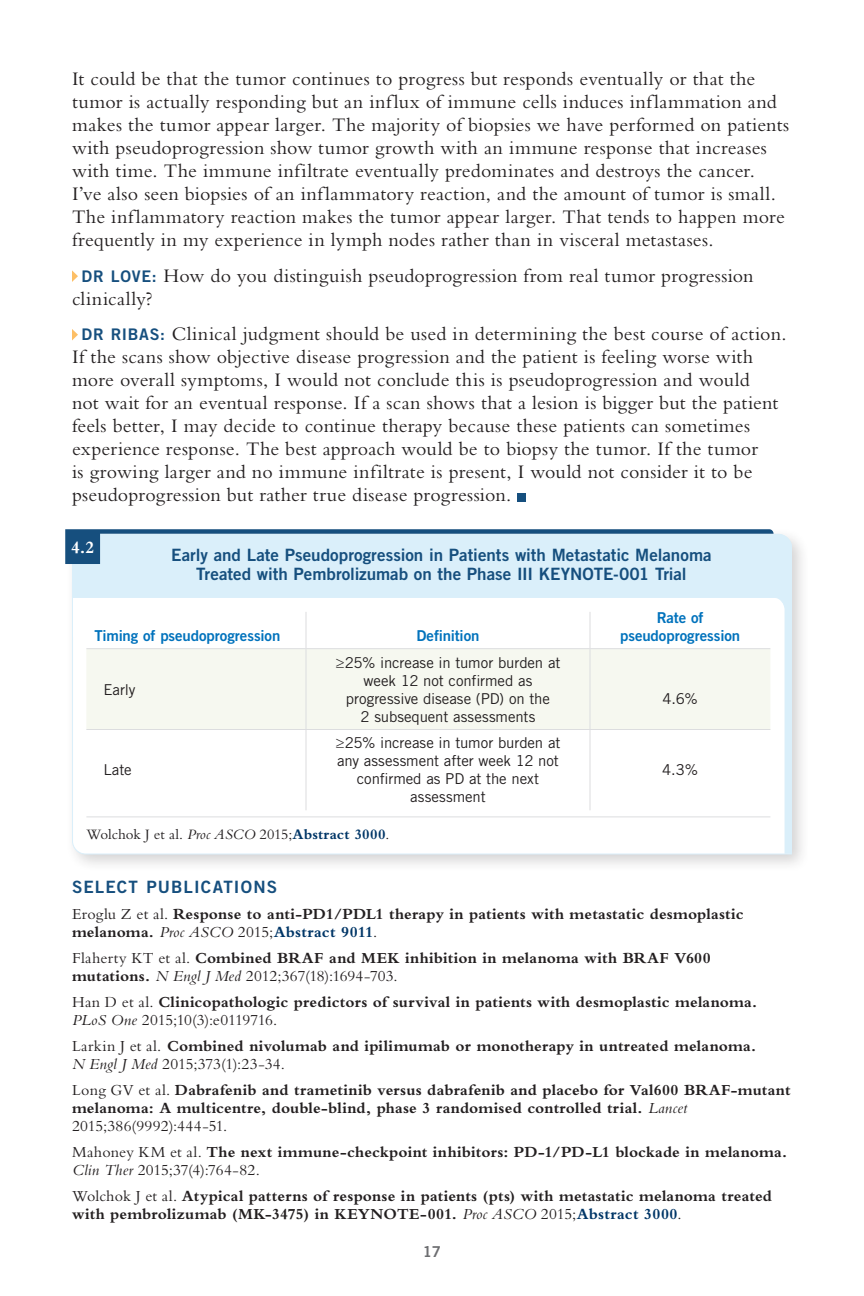
<style>
.page{position:relative;width:864px;height:1296px;background:#fff}
.page>*{position:absolute;margin:0;border:0;box-sizing:border-box;transform-origin:0 0}
._05__Body_Copy{font:20px/23px "Bembo RTP Std";letter-spacing:.01em;color:#231f20}
._11__Table_Number{font:700 18px "Bembo RTP Std";color:#fff}
._11__Table_TITLE{font:17px/19px "Trade Gothic LT Std Bd 2";color:#164f7e;text-align:center}
._09__SELECT_PUB_Head{font:17px "Trade Gothic LT Std Bd 2";letter-spacing:.065em;color:#164f7e}
._09__REF__Body_copy{font:700 16px/18px "Bembo RTP Std";letter-spacing:.01em;color:#231f20}
._11__Table_Text{font:15px/18px "Trade Gothic LT Std";letter-spacing:-.005em;color:#231f20;text-align:center}
._18__INTVW__Table_Te{font:15px "Bembo RTP Std";letter-spacing:-.005em;color:#231f20}
._11__Table_HEADS_Cen{font:15px/18px "Trade Gothic LT Std Bd 2";letter-spacing:-.005em;color:#0072bc;text-align:center}
._11__Table_HEADS{font:15px "Trade Gothic LT Std Bd 2";color:#0072bc}
.t1{font:15px "Trade Gothic LT Std Bd 2";color:#6c6d70}
.s1{font-family:"Trade Gothic LT Std Bd 2";font-size:16px;color:#164f7e}
.s2{font-style:italic}
.s3{font-weight:700;color:#003667}
.s4{font-weight:400}
.s5{font-weight:400;font-style:italic}
.s6{color:#003667}
</style>
<div class="page">
<div style="left:65px;top:527px;width:746px;height:347px;background:#231f20;opacity:.2"></div>
<svg style="left:72px;top:533px;width:720px;height:321px"></svg>
<svg style="left:65px;top:529px;width:709px;height:35px;background:#b9d3e4"></svg>
<svg style="left:72px;top:270px;width:6px;height:12px"></svg>
<svg style="left:72px;top:329px;width:6px;height:11px"></svg>
<div style="left:518px;top:493px;width:8px;height:8px;background:#164f7e"></div>
<hr style="left:86px;top:816px;width:684px;height:1px;background:#dcdddf">
<div style="left:86px;top:649px;width:684px;height:80px;background:#f6f8f0"></div>
<hr style="left:306px;top:612px;width:1px;height:36px;background:#dcdddf">
<hr style="left:590px;top:612px;width:1px;height:36px;background:#dcdddf">
<hr style="left:86px;top:648px;width:220px;height:1px;background:#dcdddf">
<hr style="left:306px;top:648px;width:284px;height:1px;background:#dcdddf">
<hr style="left:306px;top:649px;width:1px;height:80px;background:#dcdddf">
<hr style="left:590px;top:648px;width:180px;height:1px;background:#dcdddf">
<hr style="left:590px;top:649px;width:1px;height:80px;background:#dcdddf">
<hr style="left:86px;top:729px;width:220px;height:1px;background:#dcdddf">
<hr style="left:306px;top:729px;width:284px;height:1px;background:#dcdddf">
<hr style="left:306px;top:730px;width:1px;height:80px;background:#dcdddf">
<hr style="left:590px;top:729px;width:180px;height:1px;background:#dcdddf">
<hr style="left:590px;top:730px;width:1px;height:80px;background:#dcdddf">
<p class="_05__Body_Copy" style="left:72px;top:67px;width:719px">It could be that the tumor continues to progress but responds eventually or that the tumor is actually responding but an influx of immune cells induces inflammation and makes the tumor appear larger. The majority of biopsies we have performed on patients with pseudoprogression show tumor growth with an immune response that increases with time. The immune infiltrate eventually predominates and destroys the cancer.<br>I’ve also seen biopsies of an inflammatory reaction, and the amount of tumor is small.<br>The inflammatory reaction makes the tumor appear larger. That tends to happen more frequently in my experience in lymph nodes rather than in visceral metastases.</p>
<p class="_05__Body_Copy" style="left:72px;top:264px;width:683px;text-indent:10px"><span class="s1">DR LOVE:</span> How do you distinguish pseudoprogression from real tumor progression clinically?</p>
<p class="_05__Body_Copy" style="left:72px;top:322px;width:716px;text-indent:10px"><span class="s1">DR RIBAS:</span> Clinical judgment should be used in determining the best course of action.<br>If the scans show objective disease progression and the patient is feeling worse with more overall symptoms, I would not conclude this is pseudoprogression and would<br>not wait for an eventual response. If a scan shows that a lesion is bigger but the patient feels better, I may decide to continue therapy because these patients can sometimes experience response. The best approach would be to biopsy the tumor. If the tumor<br>is growing larger and no immune infiltrate is present, I would not consider it to be pseudoprogression but rather true disease progression.</p>
<p class="_11__Table_Number" style="left:71px;top:537px;width:25px">4.2</p>
<p class="_11__Table_TITLE" style="left:171px;top:545px;width:542px">Early and Late Pseudoprogression in Patients with Metastatic Melanoma<br>Treated with Pembrolizumab on the Phase III KEYNOTE-001 Trial</p>
<p class="_11__Table_HEADS" style="left:94px;top:626px;width:188px">Timing of pseudoprogression</p>
<p class="_11__Table_HEADS_Cen" style="left:416px;top:626px;width:65px">Definition</p>
<p class="_11__Table_Text" style="left:103px;top:680px;width:34px">Early</p>
<p class="_11__Table_Text" style="left:103px;top:761px;width:30px">Late</p>
<p class="_11__Table_Text" style="left:335px;top:653px;width:226px">≥25% increase in tumor burden at week 12 not confirmed as progressive disease (PD) on the<br>2 subsequent assessments</p>
<p class="_11__Table_Text" style="left:335px;top:734px;width:226px">≥25% increase in tumor burden at any assessment after week 12 not confirmed as PD at the next assessment</p>
<p class="_18__INTVW__Table_Te" style="left:86px;top:826px;width:304px">Wolchok J et al. <span class="s2">Proc ASCO</span> 2015;<span class="s3">Abstract 3000</span>.</p>
<p class="_11__Table_HEADS_Cen" style="left:620px;top:608px;width:122px">Rate of pseudoprogression</p>
<p class="_11__Table_Text" style="left:663px;top:689px;width:37px">4.6%</p>
<p class="_11__Table_Text" style="left:662px;top:761px;width:37px">4.3%</p>
<p class="_09__SELECT_PUB_Head" style="left:72px;top:877px;width:207px">SELECT PUBLICATIONS</p>
<p class="_09__REF__Body_copy" style="left:72px;top:905px;width:673px"><span class="s4">Eroglu Z et al.</span> Response to anti-PD1/PDL1 therapy in patients with metastatic desmoplastic melanoma. <span class="s5">Proc ASCO</span> <span class="s4">2015;</span><span class="s6">Abstract 9011</span><span class="s4">.</span></p>
<p class="_09__REF__Body_copy" style="left:72px;top:949px;width:640px"><span class="s4">Flaherty KT et al.</span> Combined BRAF and MEK inhibition in melanoma with BRAF V600 mutations. <span class="s5">N Engl J Med</span> <span class="s4">2012;367(18):1694-703.</span></p>
<p class="_09__REF__Body_copy" style="left:72px;top:993px;width:687px"><span class="s4">Han D et al.</span> Clinicopathologic predictors of survival in patients with desmoplastic melanoma.<br><span class="s5">PLoS One</span> <span class="s4">2015;10(3):e0119716.</span></p>
<p class="_09__REF__Body_copy" style="left:72px;top:1037px;width:686px"><span class="s4">Larkin J et al.</span> Combined nivolumab and ipilimumab or monotherapy in untreated melanoma.<br><span class="s5">N Engl J Med</span> <span class="s4">2015;373(1):23-34.</span></p>
<p class="_09__REF__Body_copy" style="left:72px;top:1081px;width:720px"><span class="s4">Long GV et al.</span> Dabrafenib and trametinib versus dabrafenib and placebo for Val600 BRAF-mutant melanoma: A multicentre, double-blind, phase 3 randomised controlled trial. <span class="s5">Lancet<br></span><span class="s4">2015;386(9992):444-51.</span></p>
<p class="_09__REF__Body_copy" style="left:72px;top:1143px;width:717px"><span class="s4">Mahoney KM et al.</span> The next immune-checkpoint inhibitors: PD-1/PD-L1 blockade in melanoma.<br><span class="s5">Clin Ther</span> <span class="s4">2015;37(4):764-82.</span></p>
<p class="_09__REF__Body_copy" style="left:72px;top:1187px;width:702px"><span class="s4">Wolchok J et al.</span> Atypical patterns of response in patients (pts) with metastatic melanoma treated with pembrolizumab (MK-3475) in KEYNOTE-001. <span class="s5">Proc ASCO</span> <span class="s4">2015;</span><span class="s6">Abstract 3000</span><span class="s4">.</span></p>
<p class="t1" style="left:423px;top:1242px;width:20px">17</p>
</div>
